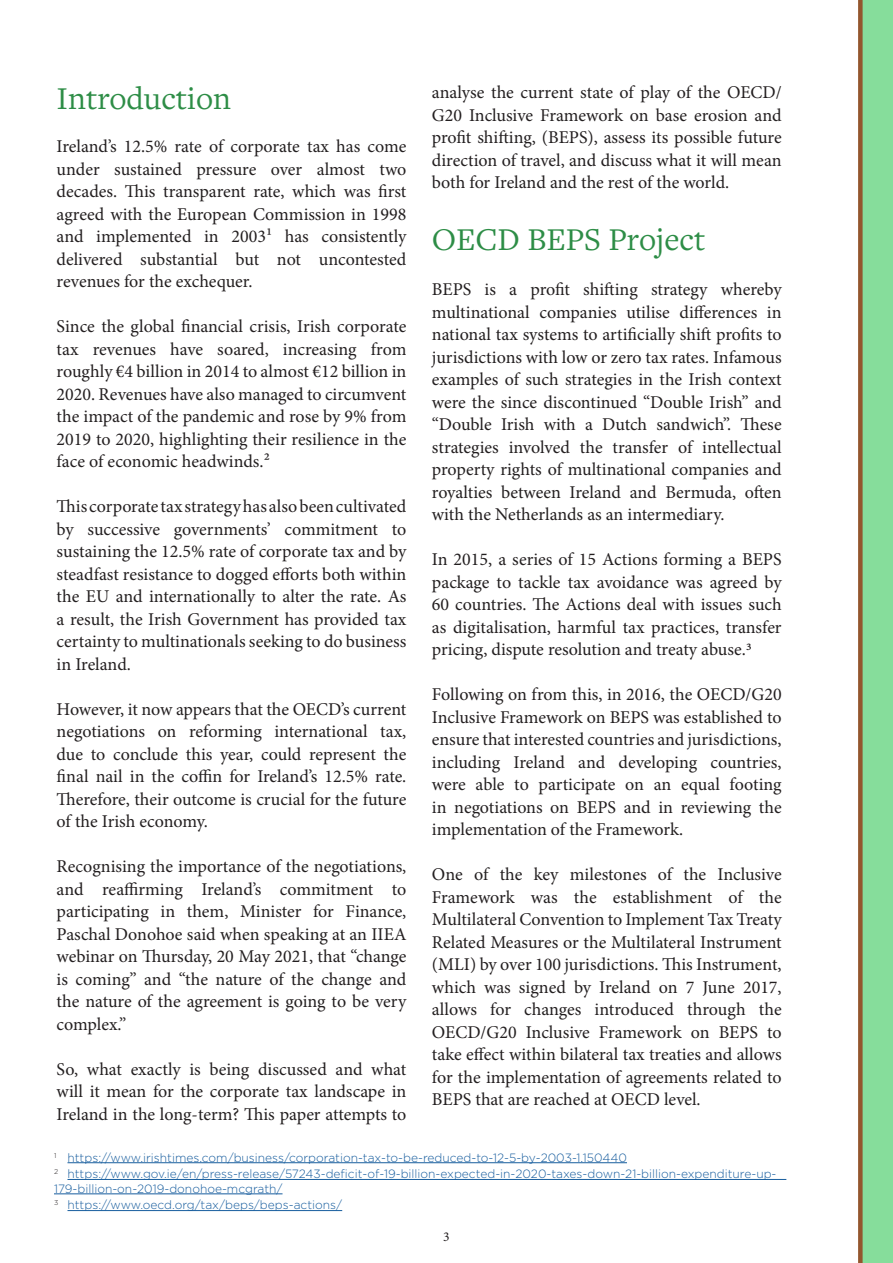
<style>
.page{position:relative;width:893px;height:1263px;background:#fff}
.page>*{position:absolute;margin:0;border:0;box-sizing:border-box;transform-origin:0 0}
.t1{font:33px "Freight Text Pro";color:#2d8d46}
.t2{font:18px/22.5px "Minion Pro";letter-spacing:-.005em;color:#231f20;text-align:justify}
.t3{font:13.5px "Minion Pro";color:#231f20}
.t4{font:300 12px/14.4px "Gotham";color:#175d9e}
</style>
<div class="page">
<svg style="left:858px;top:0;width:35px;height:1263px;background:#87cb8d"></svg>
<hr style="left:68px;top:1162px;width:559px;height:1px;background:#175d9e">
<hr style="left:68px;top:1179px;width:718px;height:1px;background:#175d9e">
<hr style="left:54px;top:1193px;width:229px;height:1px;background:#175d9e">
<hr style="left:68px;top:1210px;width:274px;height:1px;background:#175d9e">
<p class="t1" style="left:57px;top:76px;width:176px">Introduction</p>
<p class="t2" style="left:57px;top:135px;width:351px">Ireland’s 12.5% rate of corporate tax has come under sustained pressure over almost two decades. This transparent rate, which was first agreed with the European Commission in 1998 and implemented in 20031 has consistently delivered substantial but not uncontested revenues for the exchequer.</p>
<p class="t2" style="left:57px;top:315px;width:351px">Since the global financial crisis, Irish corporate tax revenues have soared, increasing from roughly €4 billion in 2014 to almost €12 billion in 2020. Revenues have also managed to circumvent the impact of the pandemic and rose by 9% from 2019 to 2020, highlighting their resilience in the face of economic headwinds.2</p>
<p class="t2" style="left:57px;top:495px;width:351px">This corporate tax strategy has also been cultivated by successive governments’ commitment to sustaining the 12.5% rate of corporate tax and by steadfast resistance to dogged efforts both within the EU and internationally to alter the rate. As a result, the Irish Government has provided tax certainty to multinationals seeking to do business in Ireland.</p>
<p class="t2" style="left:57px;top:698px;width:351px">However, it now appears that the OECD’s current negotiations on reforming international tax, due to conclude this year, could represent the final nail in the coffin for Ireland’s 12.5% rate.<br>Therefore, their outcome is crucial for the future of the Irish economy.</p>
<p class="t2" style="left:57px;top:855px;width:351px">Recognising the importance of the negotiations, and reaffirming Ireland’s commitment to participating in them, Minister for Finance, Paschal Donohoe said when speaking at an IIEA webinar on Thursday, 20 May 2021, that “change is coming” and “the nature of the change and the nature of the agreement is going to be very complex.”</p>
<p class="t2" style="left:57px;top:1058px;width:351px">So, what exactly is being discussed and what will it mean for the corporate tax landscape in Ireland in the long-term? This paper attempts to</p>
<p class="t2" style="left:432px;top:81px;width:351px">analyse the current state of play of the OECD/ G20 Inclusive Framework on base erosion and profit shifting, (BEPS), assess its possible future direction of travel, and discuss what it will mean both for Ireland and the rest of the world.</p>
<p class="t1" style="left:432px;top:218px;width:275px">OECD BEPS Project</p>
<p class="t2" style="left:432px;top:278px;width:351px">BEPS is a profit shifting strategy whereby multinational companies utilise differences in national tax systems to artificially shift profits to jurisdictions with low or zero tax rates. Infamous examples of such strategies in the Irish context were the since discontinued “Double Irish” and “Double Irish with a Dutch sandwich”. These strategies involved the transfer of intellectual property rights of multinational companies and royalties between Ireland and Bermuda, often with the Netherlands as an intermediary.</p>
<p class="t2" style="left:432px;top:548px;width:351px">In 2015, a series of 15 Actions forming a BEPS package to tackle tax avoidance was agreed by 60 countries. The Actions deal with issues such as digitalisation, harmful tax practices, transfer pricing, dispute resolution and treaty abuse.3</p>
<p class="t2" style="left:432px;top:683px;width:351px">Following on from this, in 2016, the OECD/G20<br>Inclusive Framework on BEPS was established to ensure that interested countries and jurisdictions, including Ireland and developing countries, were able to participate on an equal footing in negotiations on BEPS and in reviewing the implementation of the Framework.</p>
<p class="t2" style="left:432px;top:863px;width:351px">One of the key milestones of the Inclusive Framework was the establishment of the Multilateral Convention to Implement Tax Treaty Related Measures or the Multilateral Instrument (MLI) by over 100 jurisdictions. This Instrument, which was signed by Ireland on 7 June 2017, allows for changes introduced through the OECD/G20 Inclusive Framework on BEPS to take effect within bilateral tax treaties and allows for the implementation of agreements related to BEPS that are reached at OECD level.</p>
<p class="t4" style="left:54px;top:1150px;width:574px"><sup>1</sup> https://www.irishtimes.com/business/corporation-tax-to-be-reduced-to-12-5-by-2003-1.150440</p>
<p class="t4" style="left:54px;top:1166px;width:724px"><sup>2</sup> https://www.gov.ie/en/press-release/57243-deficit-of-19-billion-expected-in-2020-taxes-down-21-billion-expenditure-up-<br>179-billion-on-2019-donohoe-mcgrath/</p>
<p class="t4" style="left:54px;top:1197px;width:290px"><sup>3</sup> https://www.oecd.org/tax/beps/beps-actions/</p>
<p class="t3" style="left:443px;top:1227px;width:8px">3</p>
</div>
